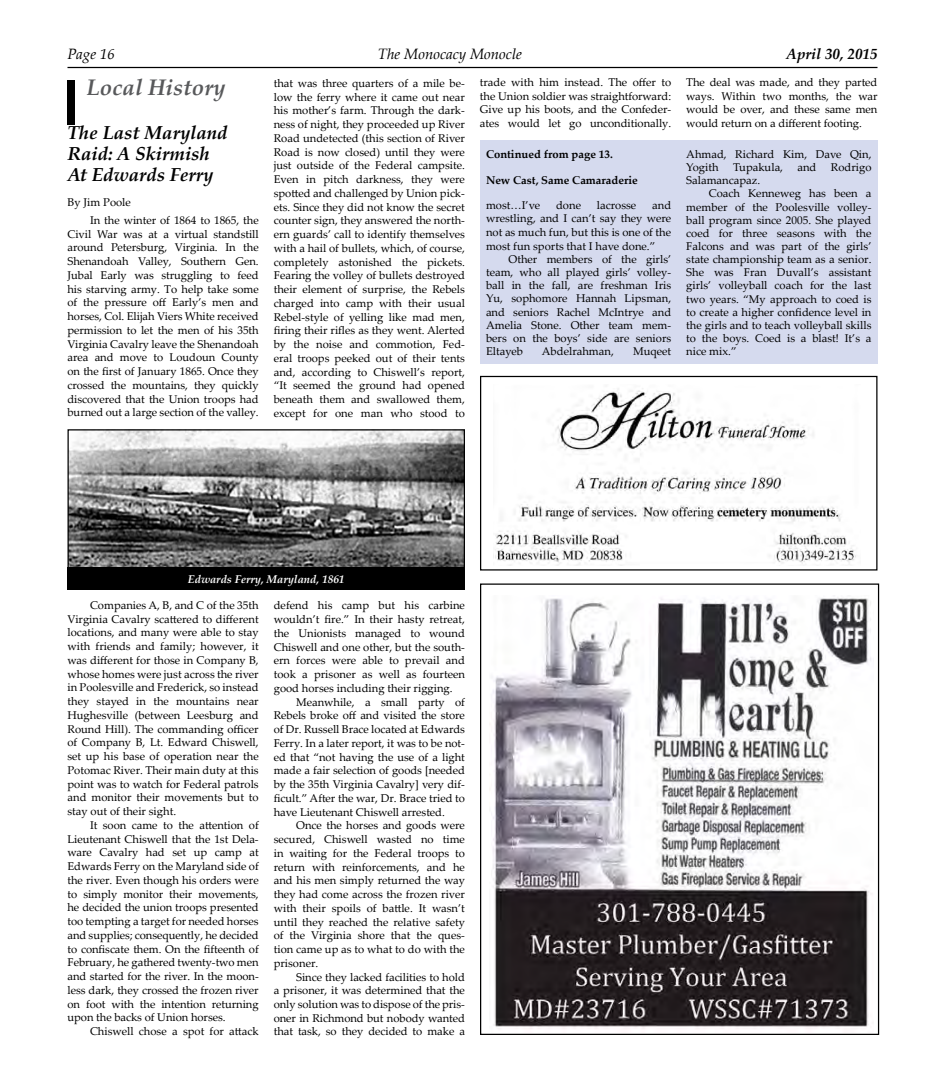
<style>
.page{position:relative;width:945px;height:1080px;background:#fff}
.page>*{position:absolute;margin:0;border:0;box-sizing:border-box;transform-origin:0 0}
.t1{font:italic 700 22.5px "Palatino Linotype";color:#58595b}
.t2{font:italic 700 18.75px/21.2px "Palatino Linotype";color:#000}
.t3{font:italic 15px "Palatino Linotype";color:#000}
.t4{font:italic 700 15px "Palatino Linotype";color:#000}
.t5{font:11.25px/13.8px "Palatino Linotype";color:#000;text-align:justify}
.t6{font:700 11.25px "Palatino Linotype";color:#000}
.t7{font:italic 700 11.25px "Palatino Linotype";color:#fff}
</style>
<div class="page">
<hr style="left:68px;top:67px;width:810px;height:1px;background:#000">
<div style="left:68px;top:80px;width:7px;height:45px;background:#000"></div>
<img style="left:70px;top:431px;width:393px;height:136px">
<div style="left:68px;top:429px;width:397px;height:140px;border:1px solid #000"></div>
<div style="left:68px;top:568px;width:397px;height:22px;background:#000"></div>
<img style="left:489px;top:595px;width:382px;height:434px">
<img style="left:493px;top:388px;width:363px;height:178px">
<div style="left:480px;top:376px;width:398px;height:195px;border:1px solid #000"></div>
<div style="left:480px;top:140px;width:398px;height:223px;background:#d5daee"></div>
<h3 class="t3" style="left:68px;top:43px;width:49px">Page 16</h3>
<h3 class="t3" style="left:378px;top:43px;width:146px">The Monocacy Monocle</h3>
<h3 class="t4" style="left:786px;top:43px;width:93px">April 30, 2015</h3>
<h1 class="t1" style="left:86px;top:72px;width:141px">Local History</h1>
<h2 class="t2" style="left:68px;top:121px;width:162px">The Last Maryland<br>Raid: A Skirmish<br>At Edwards Ferry</h2>
<p class="t5" style="left:90px;top:193px;width:170px;line-height:17.5px;text-indent:-22px">By Jim Poole<br>In the winter of 1864 to 1865, the</p>
<p class="t5" style="left:68px;top:227px;width:193px">Civil War was at a virtual standstill around Petersburg, Virginia. In the Shenandoah Valley, Southern Gen.<br>Jubal Early was struggling to feed his starving army. To help take some of the pressure off Early’s men and horses, Col. Elijah Viers White received permission to let the men of his 35th Virginia Cavalry leave the Shenandoah area and move to Loudoun County on the first of January 1865. Once they crossed the mountains, they quickly discovered that the Union troops had burned out a large section of the valley.</p>
<p class="t5" style="left:480px;top:75px;width:193px">trade with him instead. The offer to the Union soldier was straightforward:<br>Give up his boots, and the Confeder&shy;ates would let go unconditionally.</p>
<p class="t5" style="left:686px;top:75px;width:193px">The deal was made, and they parted ways. Within two months, the war would be over, and these same men would return on a different footing.</p>
<p class="t6" style="left:486px;top:146px;width:128px">Continued from page 13.</p>
<p class="t6" style="left:486px;top:172px;width:153px">New Cast, Same Camaraderie</p>
<p class="t5" style="left:486px;top:198px;width:56px">most…I’ve</p>
<p class="t5" style="left:556px;top:198px;width:26px">done</p>
<p class="t5" style="left:597px;top:198px;width:41px">lacrosse</p>
<p class="t5" style="left:274px;top:76px;width:193px">that was three quarters of a mile be&shy;low the ferry where it came out near his mother’s farm. Through the dark&shy;ness of night, they proceeded up River Road undetected (this section of River Road is now closed) until they were just outside of the Federal campsite.<br>Even in pitch darkness, they were spotted and challenged by Union pick&shy;ets. Since they did not know the secret counter sign, they answered the north&shy;ern guards’ call to identify themselves with a hail of bullets, which, of course, completely astonished the pickets.<br>Fearing the volley of bullets destroyed their element of surprise, the Rebels charged into camp with their usual Rebel-style of yelling like mad men, firing their rifles as they went. Alerted by the noise and commotion, Fed&shy;eral troops peeked out of their tents and, according to Chiswell’s report, “It seemed the ground had opened beneath them and swallowed them, except for one man who stood to</p>
<p class="t5" style="left:686px;top:147px;width:187px;line-height:13.1px">Ahmad, Richard Kim, Dave Qin,<br>Yogith</p>
<p class="t5" style="left:733px;top:160px;width:52px">Tupakula,</p>
<p class="t5" style="left:797px;top:160px;width:21px">and</p>
<p class="t5" style="left:831px;top:160px;width:42px">Rodrigo</p>
<p class="t5" style="left:686px;top:173px;width:75px">Salamancapaz.</p>
<p class="t5" style="left:709px;top:186px;width:164px">Coach Kenneweg has been a</p>
<p class="t5" style="left:686px;top:199px;width:187px">member of the Poolesville volley-</p>
<p class="t5" style="left:686px;top:213px;width:187px">ball program since 2005. She played</p>
<p class="t5" style="left:686px;top:226px;width:187px">coed for three seasons with the</p>
<p class="t5" style="left:686px;top:239px;width:187px">Falcons and was part of the girls’</p>
<p class="t5" style="left:686px;top:252px;width:187px">state championship team as a senior.</p>
<p class="t5" style="left:686px;top:265px;width:187px">She was Fran Duvall’s assistant</p>
<p class="t5" style="left:686px;top:278px;width:187px">girls’ volleyball coach for the last</p>
<p class="t5" style="left:686px;top:291px;width:187px">two years. “My approach to coed is</p>
<p class="t5" style="left:686px;top:304px;width:187px">to create a higher confidence level in</p>
<p class="t5" style="left:686px;top:318px;width:187px">the girls and to teach volleyball skills</p>
<p class="t5" style="left:686px;top:331px;width:187px">to the boys. Coed is a blast! It’s a</p>
<p class="t5" style="left:686px;top:344px;width:52px">nice mix.”</p>
<p class="t5" style="left:486px;top:198px;width:187px;text-indent:166px">and wrestling, and I can’t say they were not as much fun, but this is one of the most fun sports that I have done.”</p>
<p class="t5" style="left:486px;top:252px;width:187px;line-height:13.1px;text-indent:22px">Other members of the girls’ team, who all played girls’ volley&shy;ball in the fall, are freshman Iris Yu, sophomore Hannah Lipsman, and seniors Rachel McIntrye and Amelia Stone. Other team mem&shy;bers on the boys’ side are seniors Eltayeb</p>
<p class="t5" style="left:542px;top:344px;width:74px">Abdelrahman,</p>
<p class="t5" style="left:633px;top:344px;width:40px">Muqeet</p>
<p class="t7" style="left:188px;top:571px;width:158px">Edwards Ferry, Maryland, 1861</p>
<p class="t5" style="left:68px;top:598px;width:193px;text-indent:22px">Companies A, B, and C of the 35th Virginia Cavalry scattered to different locations, and many were able to stay with friends and family; however, it was different for those in Company B, whose homes were just across the river in Poolesville and Frederick, so instead they stayed in the mountains near Hughesville (between Leesburg and Round Hill). The commanding officer of Company B, Lt. Edward Chiswell, set up his base of operation near the Potomac River. Their main duty at this point was to watch for Federal patrols and monitor their movements but to stay out of their sight.</p>
<p class="t5" style="left:68px;top:818px;width:193px;text-indent:22px">It soon came to the attention of Lieutenant Chiswell that the 1st Dela&shy;ware Cavalry had set up camp at Edwards Ferry on the Maryland side of the river. Even though his orders were to simply monitor their movements, he decided the union troops presented too tempting a target for needed horses and supplies; consequently, he decided to confiscate them. On the fifteenth of February, he gathered twenty-two men and started for the river. In the moon&shy;less dark, they crossed the frozen river on foot with the intention returning upon the backs of Union horses.</p>
<p class="t5" style="left:90px;top:1024px;width:170px">Chiswell chose a spot for attack</p>
<p class="t5" style="left:274px;top:598px;width:193px">defend his camp but his carbine wouldn’t fire.” In their hasty retreat, the Unionists managed to wound Chiswell and one other, but the south&shy;ern forces were able to prevail and took a prisoner as well as fourteen good horses including their rigging.</p>
<p class="t5" style="left:274px;top:694px;width:193px;text-indent:22px">Meanwhile, a small party of Rebels broke off and visited the store of Dr. Russell Brace located at Edwards Ferry. In a later report, it was to be not&shy;ed that “not having the use of a light made a fair selection of goods [needed by the 35th Virginia Cavalry] very dif&shy;ficult.” After the war, Dr. Brace tried to have Lieutenant Chiswell arrested.</p>
<p class="t5" style="left:274px;top:818px;width:193px;text-indent:22px">Once the horses and goods were secured, Chiswell wasted no time in waiting for the Federal troops to return with reinforcements, and he and his men simply returned the way they had come across the frozen river with their spoils of battle. It wasn’t until they reached the relative safety of the Virginia shore that the ques&shy;tion came up as to what to do with the prisoner.</p>
<p class="t5" style="left:274px;top:969px;width:193px;text-indent:22px">Since they lacked facilities to hold a prisoner, it was determined that the only solution was to dispose of the pris&shy;oner in Richmond but nobody wanted that task, so they decided to make a</p>
</div>
